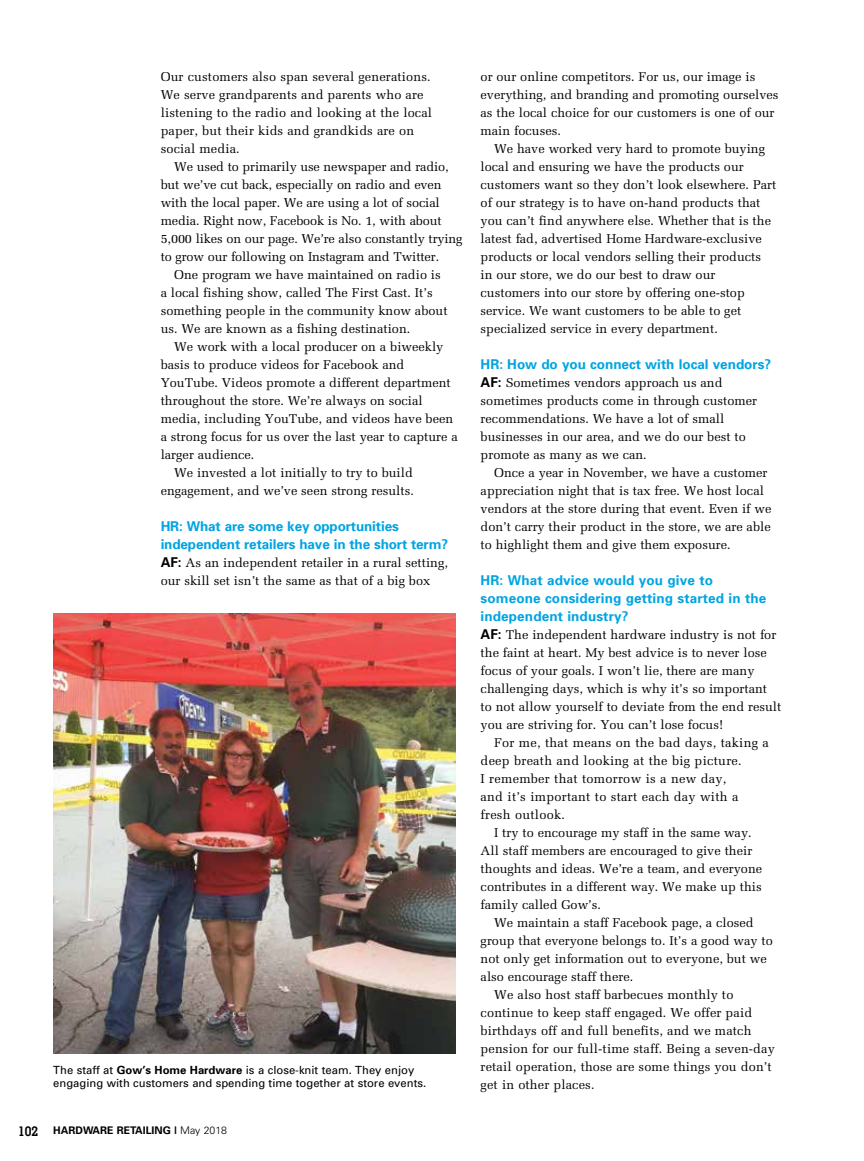
<style>
.page{position:relative;width:864px;height:1161px;background:#fff}
.page>*{position:absolute;margin:0;border:0;box-sizing:border-box;transform-origin:0 0}
.t1{font:700 13.5px/18px "Univers";color:#00a4e3}
.t2{font:12.75px/18px "Melior LT Std";color:#000}
.t3{font:12.75px/18px "Melior LT Std";letter-spacing:.02em;color:#000}
.t4{font:11.25px/13.5px "Univers";color:#000}
.t5{font:700 10.5px "Univers";color:#000}
.s1{font-family:"Univers";font-weight:700;font-size:13.5px}
.s2{font-weight:700}
.s3{font-family:"Memphis LT Std";font-size:13.5px}
.s4{font-weight:300}
</style>
<div class="page">
<img style="left:53px;top:614px;width:403px;height:440px">
<p class="t2" style="left:161px;top:68px;width:273px">Our customers also span several generations.<br>We serve grandparents and parents who are listening to the radio and looking at the local paper, but their kids and grandkids are on social media.</p>
<p class="t2" style="left:174px;top:158px;width:276px">We used to primarily use newspaper and radio,</p>
<p class="t2" style="left:161px;top:176px;width:282px">but we’ve cut back, especially on radio and even</p>
<p class="t2" style="left:161px;top:194px;width:281px">with the local paper. We are using a lot of social</p>
<p class="t2" style="left:161px;top:212px;width:283px">media. Right now, Facebook is No. 1, with about</p>
<p class="t2" style="left:161px;top:230px;width:303px">5,000 likes on our page. We’re also constantly trying</p>
<p class="t2" style="left:161px;top:248px;width:280px">to grow our following on Instagram and Twitter.</p>
<p class="t2" style="left:174px;top:266px;width:268px">One program we have maintained on radio is</p>
<p class="t2" style="left:161px;top:284px;width:273px">a local fishing show, called The First Cast. It’s</p>
<p class="t2" style="left:161px;top:302px;width:288px">something people in the community know about</p>
<p class="t2" style="left:161px;top:320px;width:251px">us. We are known as a fishing destination.</p>
<p class="t2" style="left:174px;top:338px;width:271px">We work with a local producer on a biweekly</p>
<p class="t2" style="left:161px;top:356px;width:245px">basis to produce videos for Facebook and</p>
<p class="t2" style="left:161px;top:374px;width:292px">YouTube. Videos promote a different department</p>
<p class="t2" style="left:161px;top:392px;width:264px">throughout the store. We’re always on social</p>
<p class="t2" style="left:161px;top:410px;width:294px">media, including YouTube, and videos have been</p>
<p class="t2" style="left:161px;top:428px;width:299px">a strong focus for us over the last year to capture a</p>
<p class="t2" style="left:161px;top:446px;width:95px">larger audience.</p>
<p class="t2" style="left:174px;top:464px;width:240px">We invested a lot initially to try to build</p>
<p class="t2" style="left:161px;top:482px;width:255px">engagement, and we’ve seen strong results.</p>
<p class="t1" style="left:161px;top:517px;width:289px">HR: What are some key opportunities independent retailers have in the short term?</p>
<p class="t2" style="left:161px;top:554px;width:289px"><span class="s1">AF:</span> As an independent retailer in a rural setting, our skill set isn’t the same as that of a big box</p>
<p class="t4" style="left:53px;top:1063px;width:374px">The staff at <span class="s2">Gow’s Home Hardware</span> is a close-knit team. They enjoy engaging with customers and spending time together at store events.</p>
<p class="t5" style="left:18px;top:1124px;width:211px"><span class="s3">102</span> HARDWARE RETAILING | <span class="s4">May 2018</span></p>
<p class="t2" style="left:481px;top:68px;width:299px">or our online competitors. For us, our image is everything, and branding and promoting ourselves as the local choice for our customers is one of our main focuses.</p>
<p class="t2" style="left:481px;top:140px;width:297px;text-indent:14px">We have worked very hard to promote buying local and ensuring we have the products our customers want so they don’t look elsewhere. Part of our strategy is to have on-hand products that you can’t find anywhere else. Whether that is the latest fad, advertised Home Hardware-exclusive products or local vendors selling their products<br>in our store, we do our best to draw our customers into our store by offering one-stop service. We want customers to be able to get specialized service in every department.</p>
<p class="t1" style="left:481px;top:355px;width:292px">HR: How do you connect with local vendors?</p>
<p class="t2" style="left:481px;top:374px;width:278px"><span class="s1">AF:</span> Sometimes vendors approach us and sometimes products come in through customer recommendations. We have a lot of small businesses in our area, and we do our best to promote as many as we can.</p>
<p class="t2" style="left:481px;top:464px;width:292px;text-indent:14px">Once a year in November, we have a customer appreciation night that is tax free. We host local vendors at the store during that event. Even if we don’t carry their product in the store, we are able to highlight them and give them exposure.</p>
<p class="t1" style="left:481px;top:571px;width:287px">HR: What advice would you give to someone considering getting started in the independent industry?</p>
<p class="t2" style="left:481px;top:626px;width:302px"><span class="s1">AF:</span> The independent hardware industry is not for the faint at heart. My best advice is to never lose focus of your goals. I won’t lie, there are many challenging days, which is why it’s so important to not allow yourself to deviate from the end result you are striving for. You can’t lose focus!</p>
<p class="t3" style="left:481px;top:734px;width:290px;text-indent:14px">For me, that means on the bad days, taking a deep breath and looking at the big picture.<br>I remember that tomorrow is a new day,<br>and it’s important to start each day with a fresh outlook.</p>
<p class="t2" style="left:481px;top:824px;width:283px;text-indent:14px">I try to encourage my staff in the same way.<br>All staff members are encouraged to give their thoughts and ideas. We’re a team, and everyone contributes in a different way. We make up this family called Gow’s.</p>
<p class="t2" style="left:494px;top:914px;width:261px">We maintain a staff Facebook page, a closed</p>
<p class="t2" style="left:481px;top:932px;width:294px">group that everyone belongs to. It’s a good way to</p>
<p class="t2" style="left:481px;top:950px;width:288px">not only get information out to everyone, but we</p>
<p class="t2" style="left:481px;top:968px;width:154px">also encourage staff there.</p>
<p class="t2" style="left:494px;top:986px;width:241px">We also host staff barbecues monthly to</p>
<p class="t2" style="left:481px;top:1004px;width:273px">continue to keep staff engaged. We offer paid</p>
<p class="t2" style="left:481px;top:1022px;width:272px">birthdays off and full benefits, and we match</p>
<p class="t2" style="left:481px;top:1040px;width:296px">pension for our full-time staff. Being a seven-day</p>
<p class="t2" style="left:481px;top:1058px;width:293px">retail operation, those are some things you don’t</p>
<p class="t2" style="left:481px;top:1076px;width:115px">get in other places.</p>
</div>
